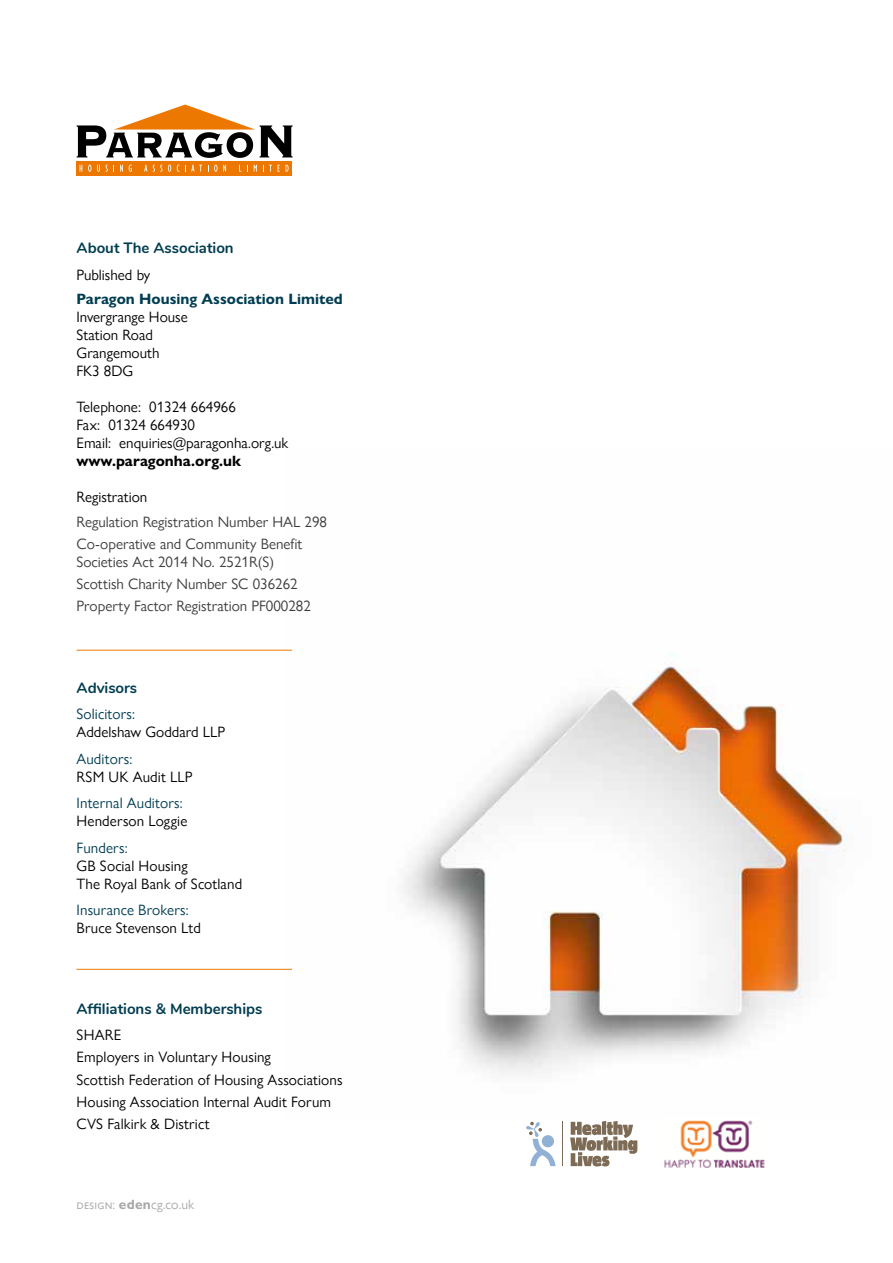
<style>
.page{position:relative;width:893px;height:1263px;background:#fff}
.page>*{position:absolute;margin:0;border:0;box-sizing:border-box;transform-origin:0 0}
.t1{font:15px/18px "Gill Sans Nova";letter-spacing:.005em;color:#000}
.t2{font:15px/22.2px "Gill Sans Nova";color:#3c3c3b}
.t3{font:15px "Gill Sans Nova";letter-spacing:.01em;color:#003d51}
.t4{font:700 15px "Nunito";color:#003d51}
.t5{font:700 15px "Gill Sans Nova";color:#003d51}
.t6{font:700 15px "Gill Sans Nova";color:#000}
.t7{font:13.5px "Gill Sans Nova";letter-spacing:.01em;color:#a7a8a9}
.s1{font-weight:700}
</style>
<div class="page">
<img style="left:285px;top:649px;width:566px;height:425px">
<svg style="left:570px;top:1121px;width:67px;height:45px"></svg>
<hr style="left:562px;top:1122px;width:1px;height:44px;background:#7d6b56">
<svg style="left:526px;top:1122px;width:30px;height:44px"></svg>
<img style="left:664px;top:1120px;width:101px;height:48px">
<div style="left:77px;top:161px;width:215px;height:14px;background:#ed7801"></div>
<svg style="left:77px;top:105px;width:216px;height:53px"></svg>
<svg style="left:80px;top:165px;width:2px;height:7px"></svg>
<svg style="left:88px;top:165px;width:3px;height:7px"></svg>
<svg style="left:97px;top:165px;width:3px;height:7px"></svg>
<svg style="left:106px;top:165px;width:8px;height:7px"></svg>
<svg style="left:120px;top:165px;width:3px;height:7px"></svg>
<svg style="left:129px;top:165px;width:3px;height:7px"></svg>
<svg style="left:144px;top:165px;width:3px;height:7px"></svg>
<svg style="left:153px;top:165px;width:9px;height:7px"></svg>
<svg style="left:168px;top:165px;width:3px;height:7px"></svg>
<svg style="left:185px;top:165px;width:17px;height:7px"></svg>
<svg style="left:208px;top:165px;width:18px;height:7px"></svg>
<svg style="left:254px;top:165px;width:3px;height:7px"></svg>
<svg style="left:263px;top:165px;width:17px;height:7px"></svg>
<svg style="left:286px;top:165px;width:3px;height:7px"></svg>
<hr style="left:77px;top:650px;width:215px;height:1px;background:#ed7801">
<hr style="left:77px;top:969px;width:215px;height:1px;background:#ed7801">
<p class="t4" style="left:77px;top:237px;width:159px">About The Association</p>
<p class="t1" style="left:77px;top:266px;width:75px">Published by</p>
<p class="t5" style="left:77px;top:290px;width:268px">Paragon Housing Association Limited</p>
<p class="t1" style="left:77px;top:308px;width:113px">Invergrange House<br>Station Road<br>Grangemouth<br>FK3 8DG</p>
<p class="t1" style="left:77px;top:398px;width:213px">Telephone: 01324 664966<br>Fax: 01324 664930<br>Email: enquiries@paragonha.org.uk</p>
<p class="t6" style="left:77px;top:452px;width:166px">www.paragonha.org.uk</p>
<p class="t1" style="left:77px;top:488px;width:72px">Registration</p>
<p class="t2" style="left:77px;top:510px;width:252px">Regulation Registration Number HAL 298<br>Co-operative and Community Benefit</p>
<p class="t2" style="left:77px;top:550px;width:236px">Societies Act 2014 No. 2521R(S)<br>Scottish Charity Number SC 036262<br>Property Factor Registration PF000282</p>
<p class="t4" style="left:77px;top:676px;width:62px">Advisors</p>
<p class="t3" style="left:77px;top:705px;width:60px">Solicitors:</p>
<p class="t1" style="left:77px;top:723px;width:150px">Addelshaw Goddard LLP</p>
<p class="t3" style="left:77px;top:749px;width:57px">Auditors:</p>
<p class="t1" style="left:77px;top:767px;width:118px">RSM UK Audit LLP</p>
<p class="t3" style="left:77px;top:794px;width:108px">Internal Auditors:</p>
<p class="t1" style="left:77px;top:812px;width:112px">Henderson Loggie</p>
<p class="t3" style="left:77px;top:838px;width:53px">Funders:</p>
<p class="t1" style="left:77px;top:856px;width:167px">GB Social Housing<br>The Royal Bank of Scotland</p>
<p class="t3" style="left:77px;top:901px;width:114px">Insurance Brokers:</p>
<p class="t1" style="left:77px;top:919px;width:126px">Bruce Stevenson Ltd</p>
<p class="t4" style="left:77px;top:997px;width:187px">Affiliations &amp; Memberships</p>
<p class="t1" style="left:77px;top:1024px;width:267px;line-height:22.2px">SHARE<br>Employers in Voluntary Housing<br>Scottish Federation of Housing Associations<br>Housing Association Internal Audit Forum<br>CVS Falkirk &amp; District</p>
<p class="t7" style="left:77px;top:1196px;width:119px">design: <span class="s1">eden</span>cg.co.uk</p>
</div>
